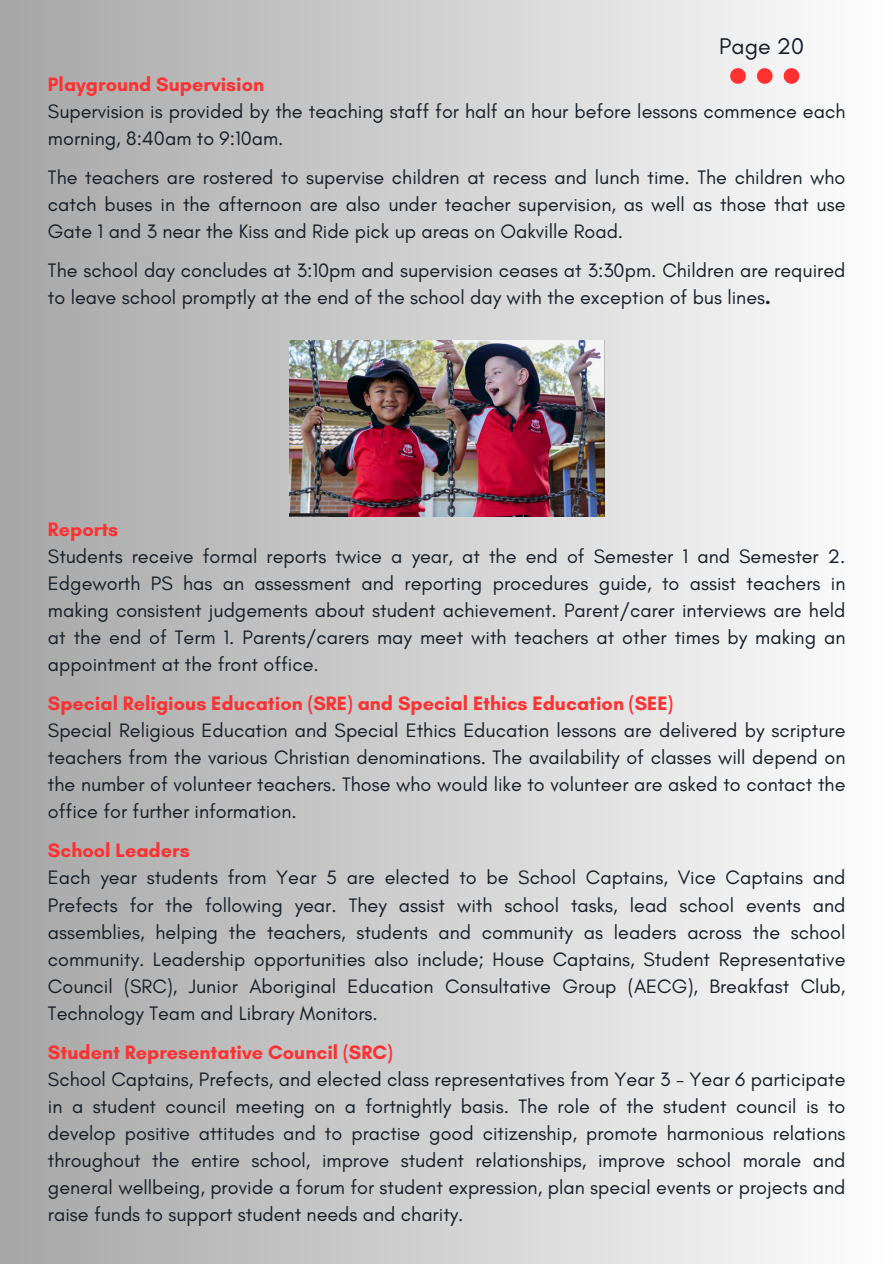
<style>
.page{position:relative;width:893px;height:1264px;background:#fff}
.page>*{position:absolute;margin:0;border:0;box-sizing:border-box;transform-origin:0 0}
.t1{font:23.1px "Glacial Indifference";color:#141d28}
.t2{font:19.8px/27px "Glacial Indifference";color:#141d28;text-align:justify}
.t3{font:700 19.8px "Glacial Indifference";color:#ff3131}
.s1{font-weight:700}
</style>
<div class="page">
<div style="left:0;top:0;width:892px;height:1263px;background:linear-gradient(to right,#a6a6a6,#fefefe)"></div>
<svg style="left:730px;top:68px;width:15px;height:16px"></svg>
<svg style="left:756px;top:68px;width:16px;height:16px"></svg>
<svg style="left:783px;top:68px;width:16px;height:16px"></svg>
<img style="left:289px;top:340px;width:315px;height:176px">
<p class="t1" style="left:719px;top:32px;width:86px">Page 20</p>
<p class="t3" style="left:48px;top:72px;width:218px">Playground Supervision</p>
<p class="t2" style="left:48px;top:97px;width:798px">Supervision is provided by the teaching staff for half an hour before lessons commence each morning, 8:40am to 9:10am.</p>
<p class="t2" style="left:48px;top:163px;width:798px">The teachers are rostered to supervise children at recess and lunch time. The children who catch buses in the afternoon are also under teacher supervision, as well as those that use Gate 1 and 3 near the Kiss and Ride pick up areas on Oakville Road.</p>
<p class="t2" style="left:48px;top:256px;width:798px">The school day concludes at 3:10pm and supervision ceases at 3:30pm. Children are required to leave school promptly at the end of the school day with the exception of bus lines<span class="s1">.</span></p>
<p class="t3" style="left:48px;top:517px;width:72px">Reports</p>
<p class="t2" style="left:48px;top:543px;width:798px">Students receive formal reports twice a year, at the end of Semester 1 and Semester 2.<br>Edgeworth PS has an assessment and reporting procedures guide, to assist teachers in making consistent judgements about student achievement. Parent/carer interviews are held at the end of Term 1. Parents/carers may meet with teachers at other times by making an appointment at the front office.</p>
<p class="t3" style="left:48px;top:691px;width:626px">Special Religious Education (SRE) and Special Ethics Education (SEE)</p>
<p class="t2" style="left:48px;top:717px;width:798px">Special Religious Education and Special Ethics Education lessons are delivered by scripture teachers from the various Christian denominations. The availability of classes will depend on the number of volunteer teachers. Those who would like to volunteer are asked to contact the office for further information.</p>
<p class="t3" style="left:48px;top:838px;width:143px">School Leaders</p>
<p class="t2" style="left:48px;top:864px;width:798px">Each year students from Year 5 are elected to be School Captains, Vice Captains and Prefects for the following year. They assist with school tasks, lead school events and assemblies, helping the teachers, students and community as leaders across the school community. Leadership opportunities also include; House Captains, Student Representative Council (SRC), Junior Aboriginal Education Consultative Group (AECG), Breakfast Club, Technology Team and Library Monitors.</p>
<p class="t3" style="left:48px;top:1039px;width:346px">Student Representative Council (SRC)</p>
<p class="t2" style="left:48px;top:1065px;width:798px">School Captains, Prefects, and elected class representatives from Year 3 - Year 6 participate in a student council meeting on a fortnightly basis. The role of the student council is to develop positive attitudes and to practise good citizenship, promote harmonious relations throughout the entire school, improve student relationships, improve school morale and general wellbeing, provide a forum for student expression, plan special events or projects and raise funds to support student needs and charity.</p>
</div>
